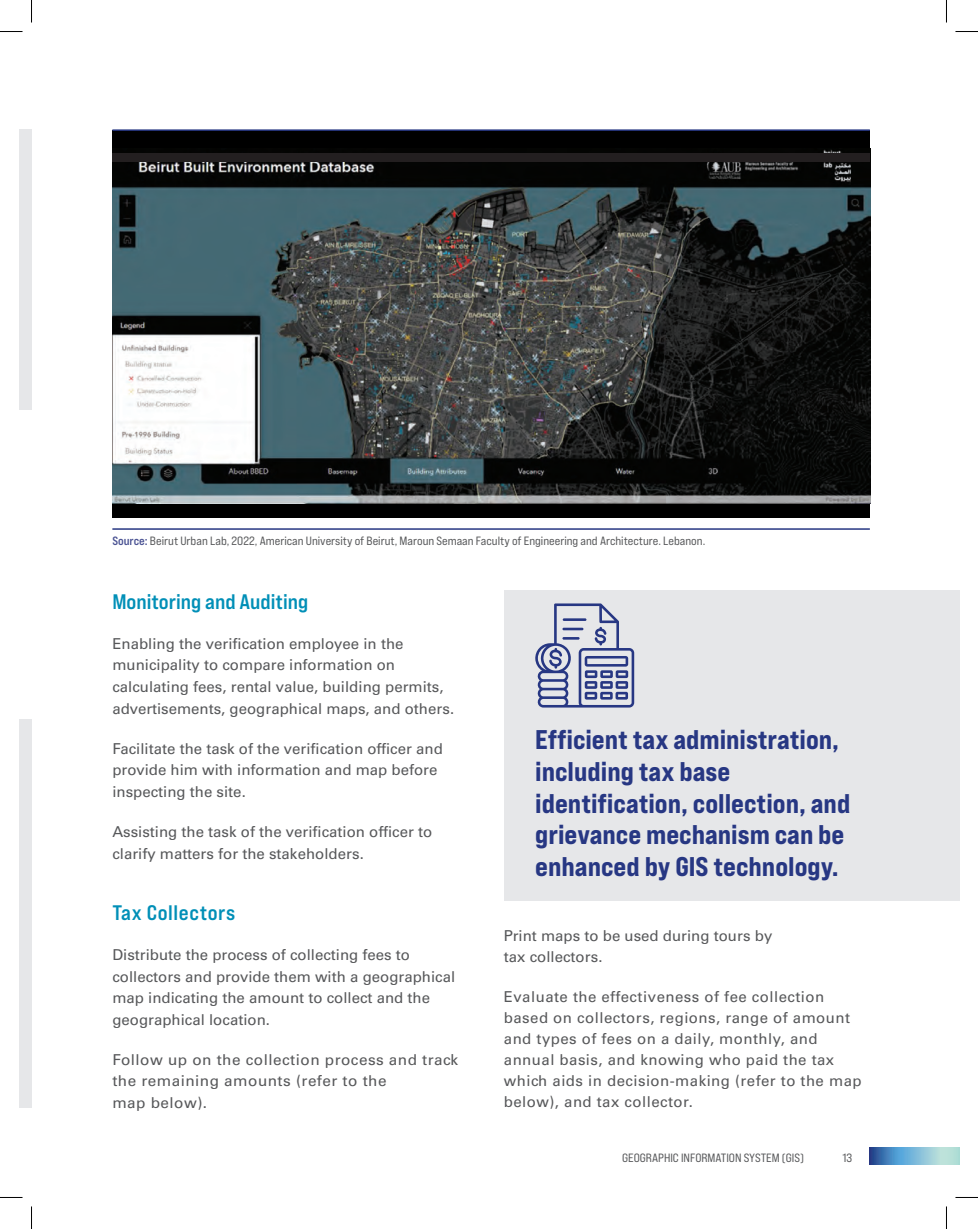
<style>
.page{position:relative;width:978px;height:1229px;background:#fff}
.page>*{position:absolute;margin:0;border:0;box-sizing:border-box;transform-origin:0 0}
.t1{font:27px/31.5px "Bebas Neue Pro Exp Eb";color:#273783}
.t2{font:21px "Bebas Neue Pro Exp Bd";color:#008fb7}
.t3{font:21px "Bebas Neue Pro Exp Bd";letter-spacing:.03em;color:#008fb7}
.t4{font:15px/21.6px "Univers LT Std";color:#57585a}
.t5{font:15px/21.1px "Univers LT Std";letter-spacing:.03em;color:#57585a}
.t6{font:12px "Bebas Neue Pro Exp Rg";color:#57585a}
.s1{font-family:"Bebas Neue Pro Exp Bd";color:#4c5494}
</style>
<div class="page">
<svg style="left:869px;top:1147px;width:89px;height:17px;background:#77accb"></svg>
<div style="left:503px;top:590px;width:455px;height:310px;background:#e6e7e9"></div>
<div style="left:19px;top:129px;width:13px;height:281px;background:#e6e7e9"></div>
<div style="left:112px;top:130px;width:757px;height:388px;background:#000"></div>
<hr style="left:112px;top:528px;width:757px;height:1px;background:#273783">
<hr style="left:112px;top:129px;width:757px;height:2px;background:#273783">
<img style="left:112px;top:148px;width:758px;height:355px">
<svg style="left:535px;top:603px;width:99px;height:104px"></svg>
<div style="left:19px;top:718px;width:13px;height:389px;background:#e6e7e9"></div>
<div style="left:112px;top:153px;width:757px;height:8px;background:#231f20"></div>
<svg style="left:0;top:31px;width:22px;height:1px"></svg>
<svg style="left:955px;top:31px;width:22px;height:1px"></svg>
<svg style="left:31px;top:0;width:1px;height:23px"></svg>
<svg style="left:31px;top:1206px;width:1px;height:22px"></svg>
<p class="t6" style="left:112px;top:533px;width:594px"><span class="s1">Source:</span> Beirut Urban Lab, 2022, American University of Beirut, Maroun Semaan Faculty of Engineering and Architecture. Lebanon.</p>
<h2 class="t2" style="left:112px;top:588px;width:197px">Monitoring and Auditing</h2>
<p class="t4" style="left:112px;top:632px;width:343px">Enabling the verification employee in the municipality to compare information on calculating fees, rental value, building permits, advertisements, geographical maps, and others.</p>
<p class="t4" style="left:112px;top:737px;width:332px">Facilitate the task of the verification officer and provide him with information and map before inspecting the site.</p>
<p class="t4" style="left:112px;top:820px;width:321px">Assisting the task of the verification officer to clarify matters for the stakeholders.</p>
<h2 class="t3" style="left:112px;top:899px;width:124px">Tax Collectors</h2>
<p class="t4" style="left:112px;top:943px;width:344px">Distribute the process of collecting fees to collectors and provide them with a geographical map indicating the amount to collect and the geographical location.</p>
<p class="t5" style="left:112px;top:1048px;width:347px;line-height:21.6px">Follow up on the collection process and track the remaining amounts (refer to the<br>map below).</p>
<h1 class="t1" style="left:535px;top:723px;width:316px">Efficient tax administration, including tax base identification, collection, and grievance mechanism can be enhanced by GIS technology.</h1>
<p class="t4" style="left:503px;top:924px;width:270px;line-height:21.1px">Print maps to be used during tours by tax collectors.</p>
<p class="t5" style="left:503px;top:985px;width:359px">Evaluate the effectiveness of fee collection based on collectors, regions, range of amount and types of fees on a daily, monthly, and annual basis, and knowing who paid the tax which aids in decision-making (refer to the map below), and tax collector.</p>
<p class="t6" style="left:622px;top:1150px;width:183px">GEOGRAPHIC INFORMATION SYSTEM (GIS)</p>
<p class="t6" style="left:842px;top:1150px;width:11px">13</p>
</div>
